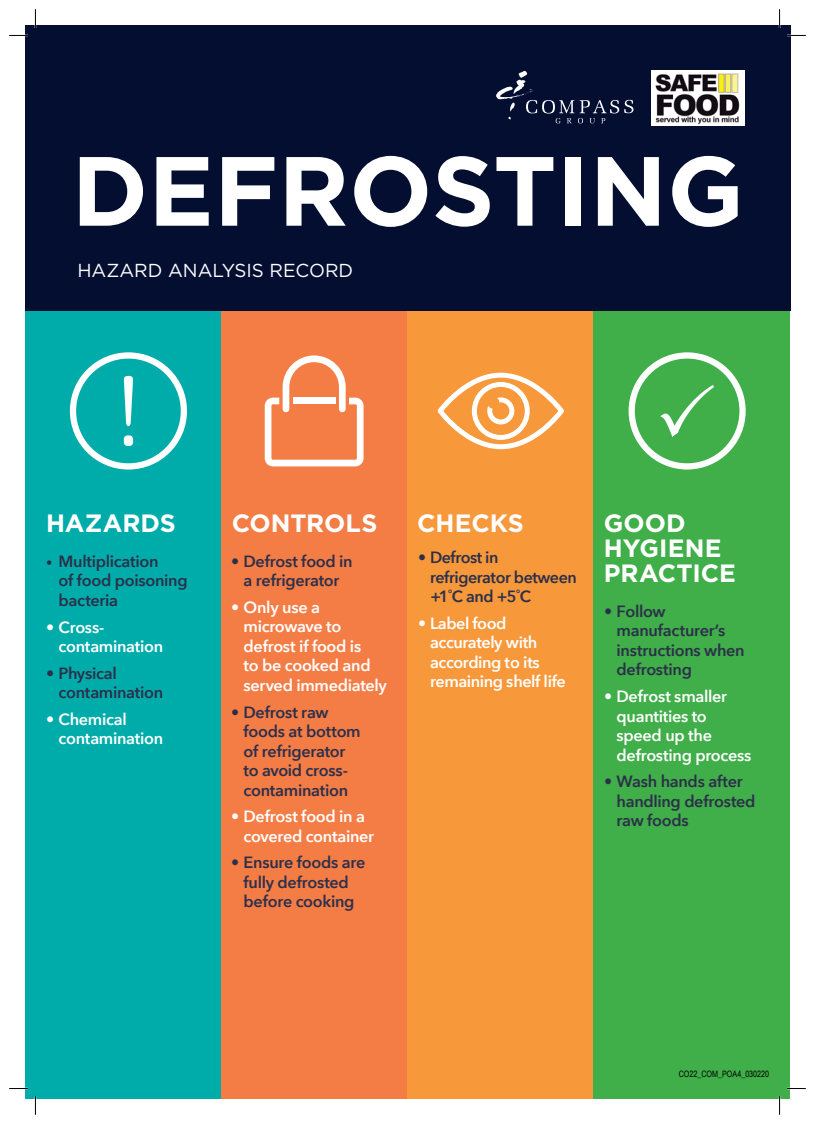
<style>
.page{position:relative;width:815px;height:1124px;background:#fff}
.page>*{position:absolute;margin:0;border:0;box-sizing:border-box;transform-origin:0 0}
.t1{font:700 98px "Gotham";color:#fff}
.t2{font:700 25px/25px "Gotham";color:#fff}
.t3{font:18.75px "Gotham";color:#fff}
.t4{font:600 16.25px/19.5px "Avenir Next";letter-spacing:-.02em;color:#2c2f4a}
.t5{font:600 16.25px/19.5px "Avenir Next";letter-spacing:-.02em;color:#fff}
.t6{font:8.75px "Arial Narrow";color:#000}
.s1{font-size:12.5px}
</style>
<div class="page">
<div style="left:25px;top:310px;width:196px;height:788px;background:#00acaa"></div>
<div style="left:221px;top:310px;width:186px;height:788px;background:#f47d46"></div>
<div style="left:407px;top:310px;width:187px;height:788px;background:#f7983b"></div>
<div style="left:594px;top:310px;width:196px;height:788px;background:#40ae49"></div>
<div style="left:25px;top:25px;width:765px;height:285px;background:#030e31"></div>
<div style="left:70px;top:352px;width:117px;height:117px;border:6px solid #fff;border-radius:50%"></div>
<svg style="left:124px;top:376px;width:9px;height:70px"></svg>
<svg style="left:437px;top:372px;width:127px;height:78px"></svg>
<svg style="left:265px;top:355px;width:99px;height:111px"></svg>
<div style="left:629px;top:352px;width:117px;height:117px;border:6px solid #fff;border-radius:50%"></div>
<svg style="left:660px;top:385px;width:54px;height:52px"></svg>
<svg style="left:496px;top:71px;width:137px;height:52px"></svg>
<img style="left:652px;top:71px;width:92px;height:55px">
<svg style="left:9px;top:35px;width:19px;height:1px"></svg>
<svg style="left:35px;top:9px;width:1px;height:19px"></svg>
<svg style="left:787px;top:35px;width:19px;height:1px"></svg>
<svg style="left:779px;top:9px;width:1px;height:19px"></svg>
<svg style="left:787px;top:1087px;width:19px;height:2px"></svg>
<svg style="left:779px;top:1096px;width:1px;height:18px"></svg>
<svg style="left:9px;top:1087px;width:19px;height:2px"></svg>
<svg style="left:35px;top:1096px;width:1px;height:18px"></svg>
<h1 class="t1" style="left:72px;top:126px;width:674px">DEFROSTING</h1>
<p class="t3" style="left:77px;top:258px;width:277px">HAZARD ANALYSIS RECORD</p>
<h2 class="t2" style="left:46px;top:510px;width:131px">HAZARDS</h2>
<h2 class="t2" style="left:232px;top:510px;width:147px">CONTROLS</h2>
<h2 class="t2" style="left:417px;top:510px;width:108px">CHECKS</h2>
<h2 class="t2" style="left:604px;top:510px;width:133px">GOOD<br>HYGIENE<br>PRACTICE</h2>
<p class="t4" style="left:617px;top:601px;width:130px;text-indent:-13px">• Follow manufacturer’s instructions when defrosting</p>
<p class="t5" style="left:617px;top:686px;width:136px;text-indent:-13px">• Defrost smaller quantities to speed up the defrosting process</p>
<p class="t4" style="left:617px;top:771px;width:140px;text-indent:-13px">• Wash hands after handling defrosted raw foods</p>
<p class="t4" style="left:430px;top:547px;width:148px;text-indent:-12px">• Defrost in refrigerator between +1˚C and +5˚C</p>
<p class="t5" style="left:430px;top:613px;width:137px;text-indent:-12px">• Label food accurately with according to its remaining shelf life</p>
<p class="t4" style="left:231px;top:551px;width:123px;text-align:center">• Defrost food in a refrigerator</p>
<p class="t5" style="left:244px;top:597px;width:145px;text-indent:-13px">• Only use a microwave to defrost if food is<br>to be cooked and served immediately</p>
<p class="t4" style="left:244px;top:701px;width:119px;text-indent:-13px">• Defrost raw foods at bottom of refrigerator to avoid cross&shy;contamination</p>
<p class="t5" style="left:244px;top:806px;width:132px;text-indent:-13px">• Defrost food in a covered container</p>
<p class="t4" style="left:231px;top:852px;width:136px;text-align:center">• Ensure foods are fully defrosted before cooking</p>
<p class="t4" style="left:59px;top:551px;width:131px;text-indent:-13px"><span class="s1">•</span> Multiplication<br>of food poisoning bacteria</p>
<p class="t5" style="left:59px;top:616px;width:106px;text-indent:-13px">• Cross&shy;contamination</p>
<p class="t4" style="left:59px;top:662px;width:106px;text-indent:-13px">• Physical contamination</p>
<p class="t5" style="left:59px;top:708px;width:106px;text-indent:-13px">• Chemical contamination</p>
<p class="t6" style="left:679px;top:1067px;width:92px">CO22_COM_POA4_030220</p>
</div>
